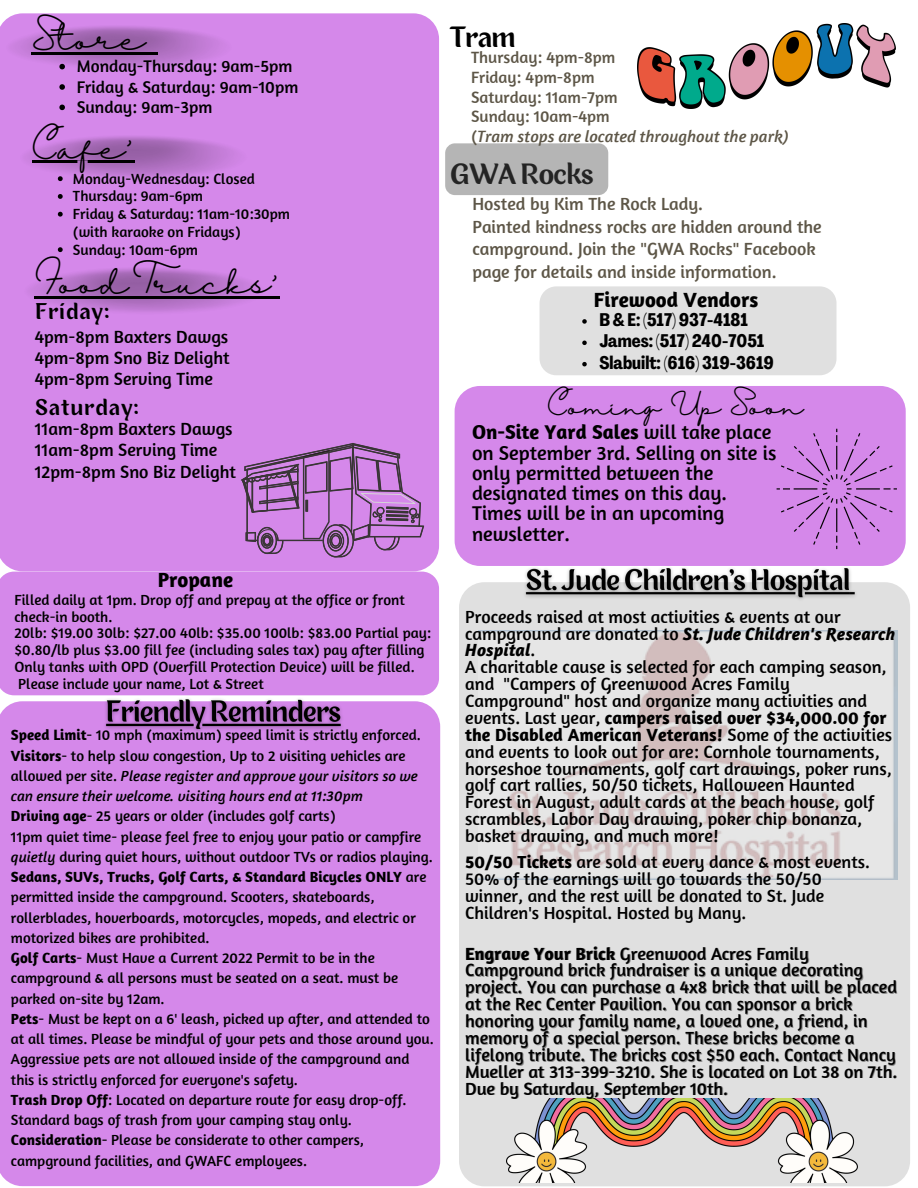
<style>
.page{position:relative;width:918px;height:1188px;background:#fff}
.page>*{position:absolute;margin:0;border:0;box-sizing:border-box;transform-origin:0 0}
.t1{font:30px "Halimun";color:#000}
.t2{font:27px "Para";color:#000}
.t3{font:24px "Halimun";color:#000}
.t4{font:700 21px "Amaranth";color:#000}
.t5{font:21px "Para";letter-spacing:.07em;color:#000}
.t6{font:20.4px/20.2px "Amaranth";color:#000}
.t7{font:18px/16.8px "Amaranth";color:#000}
.t8{font:18px/22.5px "Amaranth";color:#5d5647}
.t9{font:700 18px/21.3px "Agrandir Tight";color:#000}
.t10{font:17.85px/16.8px "Amaranth";color:#000}
.t11{font:17.25px/20.4px "Amaranth";color:#000}
.t12{font:16.65px/19.8px "Amaranth";color:#5d5647}
.t13{font:15px/20.2px "Amaranth";color:#000}
.s1{font-weight:700}
.s2{font-style:italic}
.s3{font-weight:700;font-style:italic}
</style>
<div class="page">
<div style="left:0;top:701px;width:440px;height:485px;background:#d588ea"></div>
<div style="left:459px;top:582px;width:451px;height:604px;background:#e0e0e0;border-radius:25px"></div>
<div style="left:0;top:13px;width:439px;height:558px;background:#d588ea"></div>
<img style="left:4px;top:25px;width:231px;height:46px">
<img style="left:19px;top:135px;width:231px;height:46px">
<img style="left:23px;top:267px;width:245px;height:48px">
<div style="left:445px;top:143px;width:163px;height:52px;background:#b5b5b5;border-radius:10px"></div>
<img style="left:479px;top:630px;width:418px;height:250px">
<div style="left:455px;top:386px;width:451px;height:180px;background:#d588ea;border-radius:25px"></div>
<div style="left:540px;top:286px;width:297px;height:89px;background:#e0e0e0;border-radius:17px"></div>
<div style="left:0;top:572px;width:439px;height:123px;background:#d588ea"></div>
<svg style="left:777px;top:429px;width:120px;height:120px"></svg>
<svg style="left:241px;top:443px;width:183px;height:114px;background:#b276c2"></svg>
<img style="left:637px;top:23px;width:258px;height:86px">
<img style="left:506px;top:1099px;width:351px;height:84px">
<img style="left:99px;top:692px;width:249px;height:45px">
<img style="left:525px;top:567px;width:330px;height:32px">
<hr style="left:32px;top:52px;width:114px;height:2px;background:#000">
<svg style="left:146px;top:52px;width:11px;height:2px"></svg>
<hr style="left:32px;top:161px;width:102px;height:2px;background:#000">
<hr style="left:34px;top:297px;width:246px;height:2px;background:#000">
<svg style="left:59px;top:64px;width:6px;height:5px"></svg>
<svg style="left:59px;top:84px;width:6px;height:6px"></svg>
<svg style="left:59px;top:105px;width:6px;height:5px"></svg>
<svg style="left:58px;top:176px;width:5px;height:5px"></svg>
<svg style="left:58px;top:194px;width:5px;height:5px"></svg>
<svg style="left:58px;top:212px;width:5px;height:5px"></svg>
<svg style="left:58px;top:247px;width:5px;height:5px"></svg>
<svg style="left:582px;top:319px;width:5px;height:5px"></svg>
<svg style="left:582px;top:341px;width:5px;height:4px"></svg>
<svg style="left:582px;top:362px;width:5px;height:4px"></svg>
<h1 class="t1" style="left:32px;top:22px;width:116px">Store</h1>
<p class="t11" style="left:77px;top:56px;width:223px">Monday-Thursday: 9am-5pm<br>Friday &amp; Saturday: 9am-10pm<br>Sunday: 9am-3pm</p>
<h1 class="t1" style="left:32px;top:131px;width:104px">Cafe'</h1>
<p class="t13" style="left:73px;top:169px;width:219px;line-height:17.7px">Monday-Wednesday: Closed<br>Thursday: 9am-6pm<br>Friday &amp; Saturday: 11am-10:30pm (with karaoke on Fridays)<br>Sunday: 10am-6pm</p>
<h1 class="t1" style="left:34px;top:266px;width:247px">Food Trucks'</h1>
<h3 class="t5" style="left:35px;top:302px;width:75px">Friday:</h3>
<p class="t7" style="left:35px;top:325px;width:197px;line-height:21.3px;text-align:justify">4pm-8pm Baxters Dawgs 4pm-8pm Sno Biz Delight 4pm-8pm Serving Time</p>
<p class="t7" style="left:35px;top:418px;width:203px;line-height:21.3px">11am-8pm Baxters Dawgs<br>11am-8pm Serving Time<br>12pm-8pm Sno Biz Delight</p>
<h3 class="t5" style="left:35px;top:398px;width:105px">Saturday:</h3>
<h3 class="t4" style="left:158px;top:566px;width:77px">Propane</h3>
<p class="t13" style="left:14px;top:591px;width:418px;line-height:16.8px">Filled daily at 1pm. Drop off and prepay at the office or front check-in booth.<br>20lb: $19.00 30lb: $27.00 40lb: $35.00 100lb: $83.00 Partial pay: $0.80/lb plus $3.00 fill fee (including sales tax) pay after filling Only tanks with OPD (Overfill Protection Device) will be filled.<br>Please include your name, Lot &amp; Street</p>
<p class="t13" style="left:11px;top:725px;width:424px"><span class="s1">Speed Limit</span>- 10 mph (maximum) speed limit is strictly enforced.<br><span class="s1">Visitors</span>- to help slow congestion, Up to 2 visiting vehicles are allowed per site. <span class="s2">Please register and approve your visitors so we can ensure their welcome. visiting hours end at 11:30pm<br></span><span class="s1">Driving age</span>- 25 years or older (includes golf carts)<br>11pm quiet time- please feel free to enjoy your patio or campfire <span class="s2">quietly</span> during quiet hours, without outdoor TVs or radios playing.<br><span class="s1">Sedans, SUVs, Trucks, Golf Carts, &amp; Standard Bicycles ONLY</span> are permitted inside the campground. Scooters, skateboards, rollerblades, hoverboards, motorcycles, mopeds, and electric or motorized bikes are prohibited.<br><span class="s1">Golf Carts</span>- Must Have a Current 2022 Permit to be in the campground &amp; all persons must be seated on a seat. must be parked on-site by 12am.<br><span class="s1">Pets</span>- Must be kept on a 6' leash, picked up after, and attended to at all times. Please be mindful of your pets and those around you.<br>Aggressive pets are not allowed inside of the campground and this is strictly enforced for everyone's safety.<br><span class="s1">Trash Drop Off</span>: Located on departure route for easy drop-off.<br>Standard bags of trash from your camping stay only.<br><span class="s1">Consideration</span>- Please be considerate to other campers, campground facilities, and GWAFC employees.</p>
<h2 class="t2" style="left:451px;top:25px;width:66px">Tram</h2>
<p class="t12" style="left:471px;top:47px;width:319px">Thursday: 4pm-8pm<br>Friday: 4pm-8pm<br>Saturday: 11am-7pm<br>Sunday: 10am-4pm<br>(<span class="s2">Tram stops are located throughout the park)</span></p>
<h2 class="t2" style="left:451px;top:163px;width:144px">GWA Rocks</h2>
<p class="t8" style="left:472px;top:192px;width:351px">Hosted by Kim The Rock Lady.<br>Painted kindness rocks are hidden around the campground. Join the "GWA Rocks" Facebook page for details and inside information.</p>
<h3 class="t4" style="left:594px;top:286px;width:166px">Firewood Vendors</h3>
<p class="t9" style="left:599px;top:311px;width:176px">B&amp;E: (517) 937-4181<br>James: (517) 240-7051<br>Slabuilt: (616) 319-3619</p>
<h3 class="t3" style="left:548px;top:393px;width:257px">Coming Up Soon</h3>
<h3 class="t6" style="left:472px;top:422px;width:306px"><span class="s1">On-Site Yard Sales</span> will take place on September 3rd. Selling on site is only permitted between the designated times on this day.<br>Times will be in an upcoming newsletter.</h3>
<p class="t7" style="left:465px;top:608px;width:432px">Proceeds raised at most activities &amp; events at our campground are donated to <span class="s3">St. Jude Children's Research Hospital</span>.<br>A charitable cause is selected for each camping season, and "Campers of Greenwood Acres Family Campground" host and organize many activities and events. Last year, <span class="s1">campers raised over $34,000.00 for the Disabled American Veterans!</span> Some of the activities and events to look out for are: Cornhole tournaments, horseshoe tournaments, golf cart drawings, poker runs, golf cart rallies, 50/50 tickets, Halloween Haunted Forest in August, adult cards at the beach house, golf scrambles, Labor Day drawing, poker chip bonanza, basket drawing, and much more!</p>
<p class="t10" style="left:465px;top:853px;width:406px"><span class="s1">50/50 Tickets</span> are sold at every dance &amp; most events.<br>50% of the earnings will go towards the 50/50 winner, and the rest will be donated to St. Jude Children's Hospital. Hosted by Many.</p>
<p class="t7" style="left:465px;top:944px;width:434px"><span class="s1">Engrave Your Brick</span> Greenwood Acres Family Campground brick fundraiser is a unique decorating project. You can purchase a 4x8 brick that will be placed at the Rec Center Pavilion. You can sponsor a brick honoring your family name, a loved one, a friend, in memory of a special person. These bricks become a lifelong tribute. The bricks cost $50 each. Contact Nancy Mueller at 313-399-3210. She is located on Lot 38 on 7th.<br>Due by Saturday, September 10th.</p>
</div>
